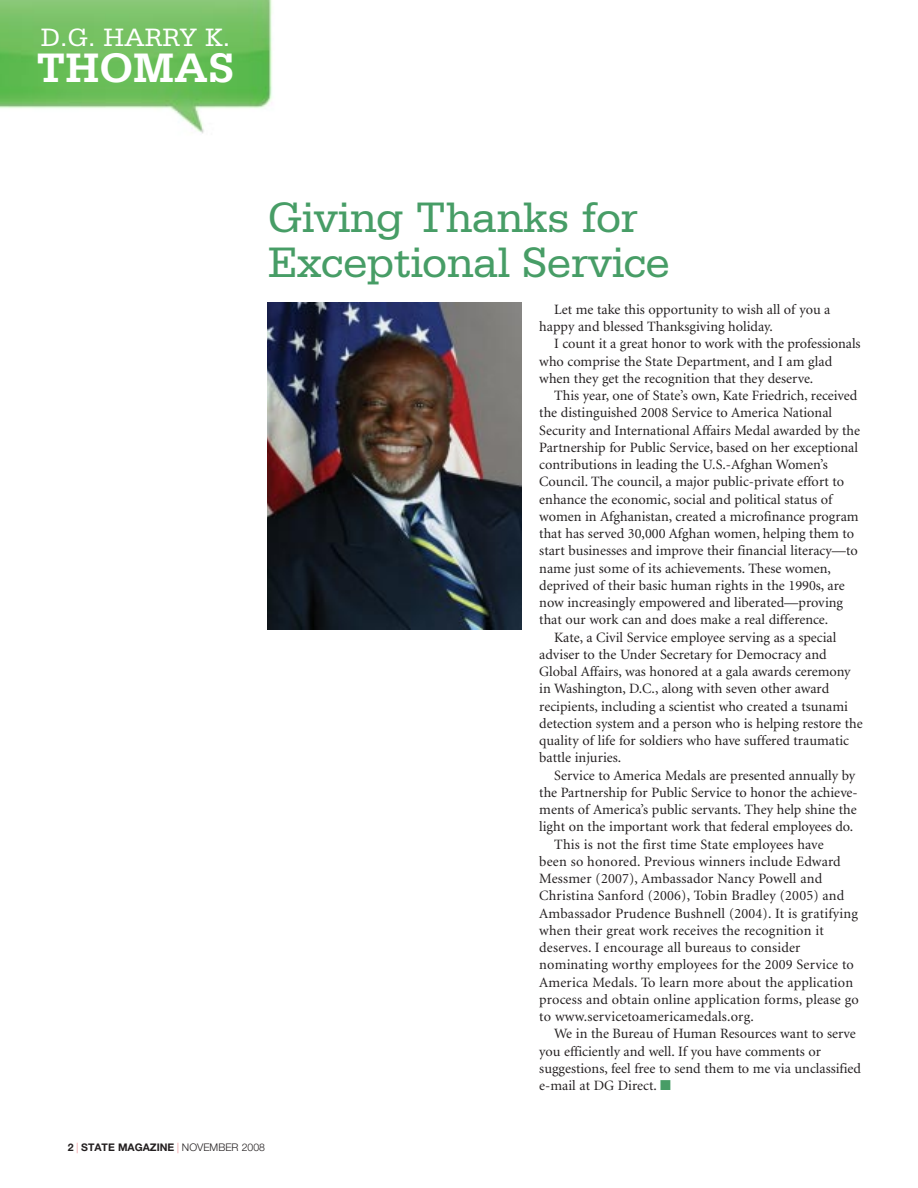
<style>
.page{position:relative;width:918px;height:1188px;background:#fff}
.page>*{position:absolute;margin:0;border:0;box-sizing:border-box;transform-origin:0 0}
.t1{font:45px/45px "Serifa";letter-spacing:-.015em;color:#479d66}
.t2{font:700 43.5px "Serifa";color:#fff}
.t3{font:26.55px "Serifa";color:#fff}
.t4{font:14.25px/17.2px "Minion";color:#231f20}
.t5{font:700 10.5px "Helvetica Neue LT Pro";color:#231f20}
.s1{color:#479d66}
.s2{font-weight:300;color:#d81820}
.s3{font-weight:300}
</style>
<div class="page">
<img style="left:267px;top:303px;width:254px;height:327px">
<img style="left:0;top:0;width:272px;height:134px">
<h3 class="t3" style="left:41px;top:29px;width:191px">D.G. HARRY K.</h3>
<h2 class="t2" style="left:37px;top:53px;width:200px">THOMAS</h2>
<h1 class="t1" style="left:267px;top:199px;width:404px">Giving Thanks for<br>Exceptional Service</h1>
<p class="t4" style="left:539px;top:302px;width:293px;text-indent:15px">Let me take this opportunity to wish all of you a happy and blessed Thanksgiving holiday.</p>
<p class="t4" style="left:539px;top:336px;width:323px;text-indent:15px">I count it a great honor to work with the professionals who comprise the State Department, and I am glad when they get the recognition that they deserve.</p>
<p class="t4" style="left:554px;top:388px;width:304px">This year, one of State’s own, Kate Friedrich, received</p>
<p class="t4" style="left:539px;top:405px;width:294px">the distinguished 2008 Service to America National</p>
<p class="t4" style="left:539px;top:423px;width:322px">Security and International Affairs Medal awarded by the</p>
<p class="t4" style="left:539px;top:440px;width:320px">Partnership for Public Service, based on her exceptional</p>
<p class="t4" style="left:539px;top:457px;width:290px">contributions in leading the U.S.-Afghan Women’s</p>
<p class="t4" style="left:539px;top:474px;width:306px">Council. The council, a major public-private effort to</p>
<p class="t4" style="left:539px;top:492px;width:295px">enhance the economic, social and political status of</p>
<p class="t4" style="left:539px;top:509px;width:321px">women in Afghanistan, created a microfinance program</p>
<p class="t4" style="left:539px;top:526px;width:316px">that has served 30,000 Afghan women, helping them to</p>
<p class="t4" style="left:539px;top:543px;width:320px">start businesses and improve their financial literacy—to</p>
<p class="t4" style="left:539px;top:561px;width:293px">name just some of its achievements. These women,</p>
<p class="t4" style="left:539px;top:578px;width:307px">deprived of their basic human rights in the 1990s, are</p>
<p class="t4" style="left:539px;top:595px;width:305px">now increasingly empowered and liberated—proving</p>
<p class="t4" style="left:539px;top:612px;width:291px">that our work can and does make a real difference.</p>
<p class="t4" style="left:554px;top:630px;width:284px">Kate, a Civil Service employee serving as a special</p>
<p class="t4" style="left:539px;top:647px;width:289px">adviser to the Under Secretary for Democracy and</p>
<p class="t4" style="left:539px;top:664px;width:313px">Global Affairs, was honored at a gala awards ceremony</p>
<p class="t4" style="left:539px;top:681px;width:291px">in Washington, D.C., along with seven other award</p>
<p class="t4" style="left:539px;top:699px;width:310px">recipients, including a scientist who created a tsunami</p>
<p class="t4" style="left:539px;top:716px;width:325px">detection system and a person who is helping restore the</p>
<p class="t4" style="left:539px;top:733px;width:311px">quality of life for soldiers who have suffered traumatic</p>
<p class="t4" style="left:539px;top:750px;width:84px">battle injuries.</p>
<p class="t4" style="left:554px;top:768px;width:302px">Service to America Medals are presented annually by</p>
<p class="t4" style="left:539px;top:785px;width:320px">the Partnership for Public Service to honor the achieve-</p>
<p class="t4" style="left:539px;top:802px;width:319px">ments of America’s public servants. They help shine the</p>
<p class="t4" style="left:539px;top:819px;width:316px">light on the important work that federal employees do.</p>
<p class="t4" style="left:554px;top:837px;width:271px">This is not the first time State employees have</p>
<p class="t4" style="left:539px;top:854px;width:303px">been so honored. Previous winners include Edward</p>
<p class="t4" style="left:539px;top:871px;width:285px">Messmer (2007), Ambassador Nancy Powell and</p>
<p class="t4" style="left:539px;top:888px;width:307px">Christina Sanford (2006), Tobin Bradley (2005) and</p>
<p class="t4" style="left:539px;top:906px;width:320px">Ambassador Prudence Bushnell (2004). It is gratifying</p>
<p class="t4" style="left:539px;top:923px;width:286px">when their great work receives the recognition it</p>
<p class="t4" style="left:539px;top:940px;width:263px">deserves. I encourage all bureaus to consider</p>
<p class="t4" style="left:539px;top:957px;width:316px">nominating worthy employees for the 2009 Service to</p>
<p class="t4" style="left:539px;top:975px;width:315px">America Medals. To learn more about the application</p>
<p class="t4" style="left:539px;top:992px;width:321px">process and obtain online application forms, please go</p>
<p class="t4" style="left:539px;top:1009px;width:216px">to www.servicetoamericamedals.org.</p>
<p class="t4" style="left:554px;top:1026px;width:303px">We in the Bureau of Human Resources want to serve</p>
<p class="t4" style="left:539px;top:1044px;width:283px">you efficiently and well. If you have comments or</p>
<p class="t4" style="left:539px;top:1061px;width:323px">suggestions, feel free to send them to me via unclassified</p>
<p class="t4" style="left:539px;top:1078px;width:133px">e-mail at DG Direct. <span class="s1">■</span></p>
<p class="t5" style="left:68px;top:1142px;width:199px">2 <span class="s2">|</span> STATE MAGAZINE <span class="s2">|</span> <span class="s3">NOVEMBER 2008</span></p>
</div>
